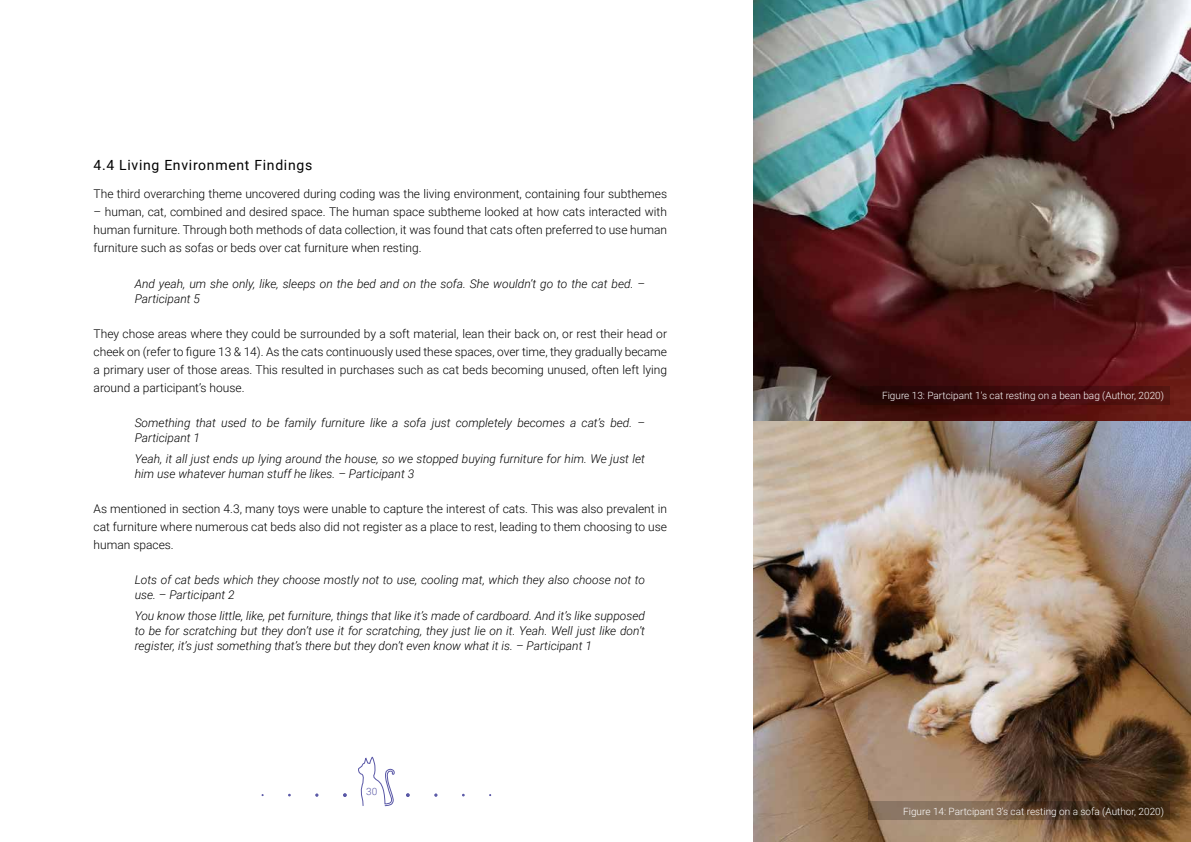
<style>
.page{position:relative;width:1191px;height:842px;background:#fff}
.page>*{position:absolute;margin:0;border:0;box-sizing:border-box;transform-origin:0 0}
.t1{font:14px "Roboto";letter-spacing:.05em;color:#000}
.t2{font:300 12px/18px "Roboto";color:#000;text-align:justify}
.t3{font:italic 300 12px/15px "Roboto";color:#000}
.t4{font:300 10px "Roboto";color:#fff}
.t5{font:300 10px "Roboto";color:#5957a6}
</style>
<div class="page">
<img style="left:753px;top:0;width:438px;height:842px">
<svg style="left:358px;top:756px;width:37px;height:51px"></svg>
<svg style="left:406px;top:793px;width:4px;height:4px"></svg>
<svg style="left:343px;top:793px;width:4px;height:4px"></svg>
<svg style="left:868px;top:801px;width:301px;height:19px;background:#654f3b"></svg>
<div style="left:860px;top:386px;width:309px;height:18px;background:linear-gradient(to right,#1f0304,#5a1313)"></div>
<p class="t1" style="left:94px;top:156px;width:220px">4.4 Living Environment Findings</p>
<p class="t2" style="left:94px;top:185px;width:575px">The third overarching theme uncovered during coding was the living environment, containing four subthemes</p>
<p class="t2" style="left:94px;top:203px;width:575px">– human, cat, combined and desired space. The human space subtheme looked at how cats interacted with human furniture. Through both methods of data collection, it was found that cats often preferred to use human furniture such as sofas or beds over cat furniture when resting.</p>
<p class="t3" style="left:135px;top:275px;width:512px">And yeah, um she only, like, sleeps on the bed and on the sofa. She wouldn’t go to the cat bed. –<br>Participant 5</p>
<p class="t2" style="left:94px;top:324px;width:575px">They chose areas where they could be surrounded by a soft material, lean their back on, or rest their head or cheek on (refer to figure 13 &amp; 14). As the cats continuously used these spaces, over time, they gradually became a primary user of those areas. This resulted in purchases such as cat beds becoming unused, often left lying around a participant’s house.</p>
<p class="t3" style="left:135px;top:415px;width:512px">Something that used to be family furniture like a sofa just completely becomes a cat’s bed. –<br>Participant 1</p>
<p class="t3" style="left:135px;top:450px;width:512px">Yeah, it all just ends up lying around the house, so we stopped buying furniture for him. We just let him use whatever human stuff he likes. – Participant 3</p>
<p class="t2" style="left:94px;top:499px;width:575px">As mentioned in section 4.3, many toys were unable to capture the interest of cats. This was also prevalent in cat furniture where numerous cat beds also did not register as a place to rest, leading to them choosing to use human spaces.</p>
<p class="t3" style="left:135px;top:572px;width:512px">Lots of cat beds which they choose mostly not to use, cooling mat, which they also choose not to use. – Participant 2</p>
<p class="t3" style="left:135px;top:608px;width:512px;text-align:justify">You know those little, like, pet furniture, things that like it’s made of cardboard. And it’s like supposed to be for scratching but they don’t use it for scratching, they just lie on it. Yeah. Well just like don’t register, it’s just something that’s there but they don’t even know what it is. – Participant 1</p>
<p class="t5" style="left:366px;top:784px;width:13px">30</p>
<p class="t4" style="left:882px;top:388px;width:283px">Figure 13: Partcipant 1’s cat resting on a bean bag (Author, 2020)</p>
<p class="t4" style="left:903px;top:804px;width:262px">Figure 14: Partcipant 3’s cat resting on a sofa (Author, 2020)</p>
</div>
